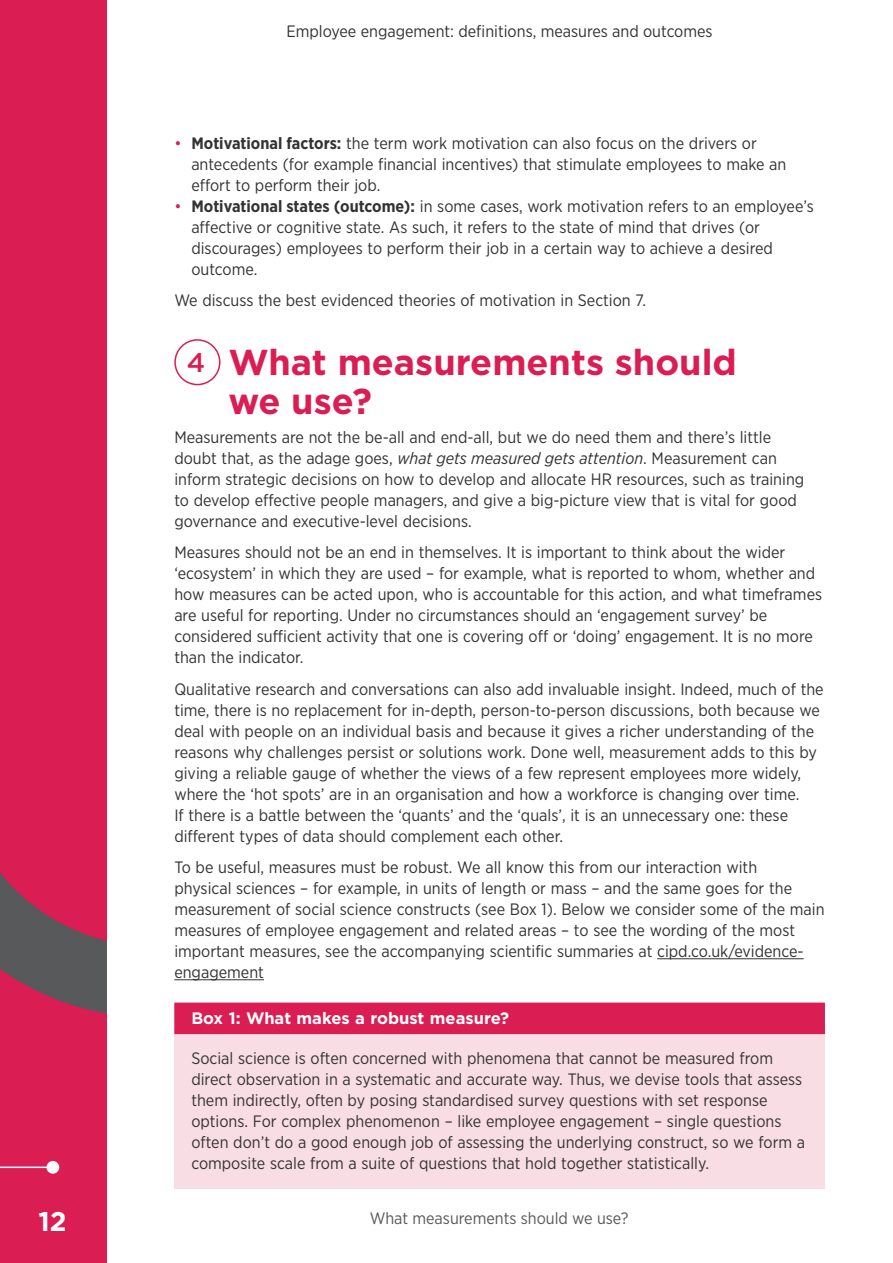
<style>
.page{position:relative;width:893px;height:1263px;background:#fff}
.page>*{position:absolute;margin:0;border:0;box-sizing:border-box;transform-origin:0 0}
.Section_head{font:700 36px/39px "Gotham";color:#da1d52}
.t1{font:700 27px "Gotham";color:#fff}
.t2{font:500 27px "Gotham";color:#da1d52}
.B_body{font:16.5px/21px "Gotham Narrow";color:#333}
.B_bullets_last{font:16.5px/21px "Gotham Narrow";color:#333}
.B_bullets{font:16.5px/21px "Gotham Narrow";color:#333}
.Subhead_1{font:700 16.5px "Gotham";color:#fff}
.t3{font:16.5px "Gotham Narrow";color:#58595b}
.s1{color:#da1d52}
.s2{font-weight:700}
.s3{font-style:italic}
</style>
<div class="page">
<div style="left:0;top:0;width:106px;height:1263px;background:#da1d52"></div>
<svg style="left:0;top:872px;width:106px;height:142px"></svg>
<hr style="left:0;top:1166px;width:53px;height:2px;background:#fff">
<div style="left:47px;top:1161px;width:12px;height:13px;background:#fff;border-radius:50%"></div>
<hr style="left:657px;top:958px;width:147px;height:1px;background:#333">
<hr style="left:174px;top:979px;width:90px;height:1px;background:#333">
<div style="left:174px;top:339px;width:46px;height:46px;border:2px solid #da1d52;border-radius:50%"></div>
<div style="left:174px;top:1004px;width:651px;height:184px;background:#f9dde5"></div>
<div style="left:174px;top:1002px;width:651px;height:32px;background:#da1d52"></div>
<h2 class="t1" style="left:39px;top:1204px;width:30px">12</h2>
<p class="B_body" style="left:286px;top:20px;width:428px">Employee engagement: definitions, measures and outcomes</p>
<p class="B_bullets" style="left:191px;top:132px;width:597px;text-indent:-17px"><span class="s1">•</span> <span class="s2">Motivational factors:</span> the term work motivation can also focus on the drivers or antecedents (for example financial incentives) that stimulate employees to make an effort to perform their job.</p>
<p class="B_bullets_last" style="left:191px;top:195px;width:624px;text-indent:-17px"><span class="s1">•</span> <span class="s2">Motivational states (outcome):</span> in some cases, work motivation refers to an employee’s affective or cognitive state. As such, it refers to the state of mind that drives (or discourages) employees to perform their job in a certain way to achieve a desired outcome.</p>
<p class="B_body" style="left:174px;top:289px;width:473px">We discuss the best evidenced theories of motivation in Section 7.</p>
<p class="t2" style="left:187px;top:344px;width:20px">4</p>
<p class="Section_head" style="left:228px;top:342px;width:510px">What measurements should we use?</p>
<p class="B_body" style="left:174px;top:426px;width:631px">Measurements are not the be-all and end-all, but we do need them and there’s little doubt that, as the adage goes, <span class="s3">what gets measured gets attention</span>. Measurement can inform strategic decisions on how to develop and allocate HR resources, such as training to develop effective people managers, and give a big-picture view that is vital for good governance and executive-level decisions.</p>
<p class="B_body" style="left:174px;top:541px;width:649px">Measures should not be an end in themselves. It is important to think about the wider ‘ecosystem’ in which they are used – for example, what is reported to whom, whether and how measures can be acted upon, who is accountable for this action, and what timeframes are useful for reporting. Under no circumstances should an ‘engagement survey’ be considered sufficient activity that one is covering off or ‘doing’ engagement. It is no more than the indicator.</p>
<p class="B_body" style="left:174px;top:678px;width:651px">Qualitative research and conversations can also add invaluable insight. Indeed, much of the time, there is no replacement for in-depth, person-to-person discussions, both because we deal with people on an individual basis and because it gives a richer understanding of the reasons why challenges persist or solutions work. Done well, measurement adds to this by giving a reliable gauge of whether the views of a few represent employees more widely, where the ‘hot spots’ are in an organisation and how a workforce is changing over time.<br>If there is a battle between the ‘quants’ and the ‘quals’, it is an unnecessary one: these different types of data should complement each other.</p>
<p class="B_body" style="left:174px;top:856px;width:652px">To be useful, measures must be robust. We all know this from our interaction with<br>physical sciences – for example, in units of length or mass – and the same goes for the measurement of social science constructs (see Box 1). Below we consider some of the main measures of employee engagement and related areas – to see the wording of the most important measures, see the accompanying scientific summaries at cipd.co.uk/evidence&shy;engagement</p>
<h1 class="Subhead_1" style="left:191px;top:1007px;width:319px">Box 1: What makes a robust measure?</h1>
<p class="B_body" style="left:191px;top:1047px;width:615px">Social science is often concerned with phenomena that cannot be measured from direct observation in a systematic and accurate way. Thus, we devise tools that assess them indirectly, often by posing standardised survey questions with set response options. For complex phenomenon – like employee engagement – single questions often don’t do a good enough job of assessing the underlying construct, so we form a composite scale from a suite of questions that hold together statistically.</p>
<p class="t3" style="left:370px;top:1208px;width:260px">What measurements should we use?</p>
</div>
